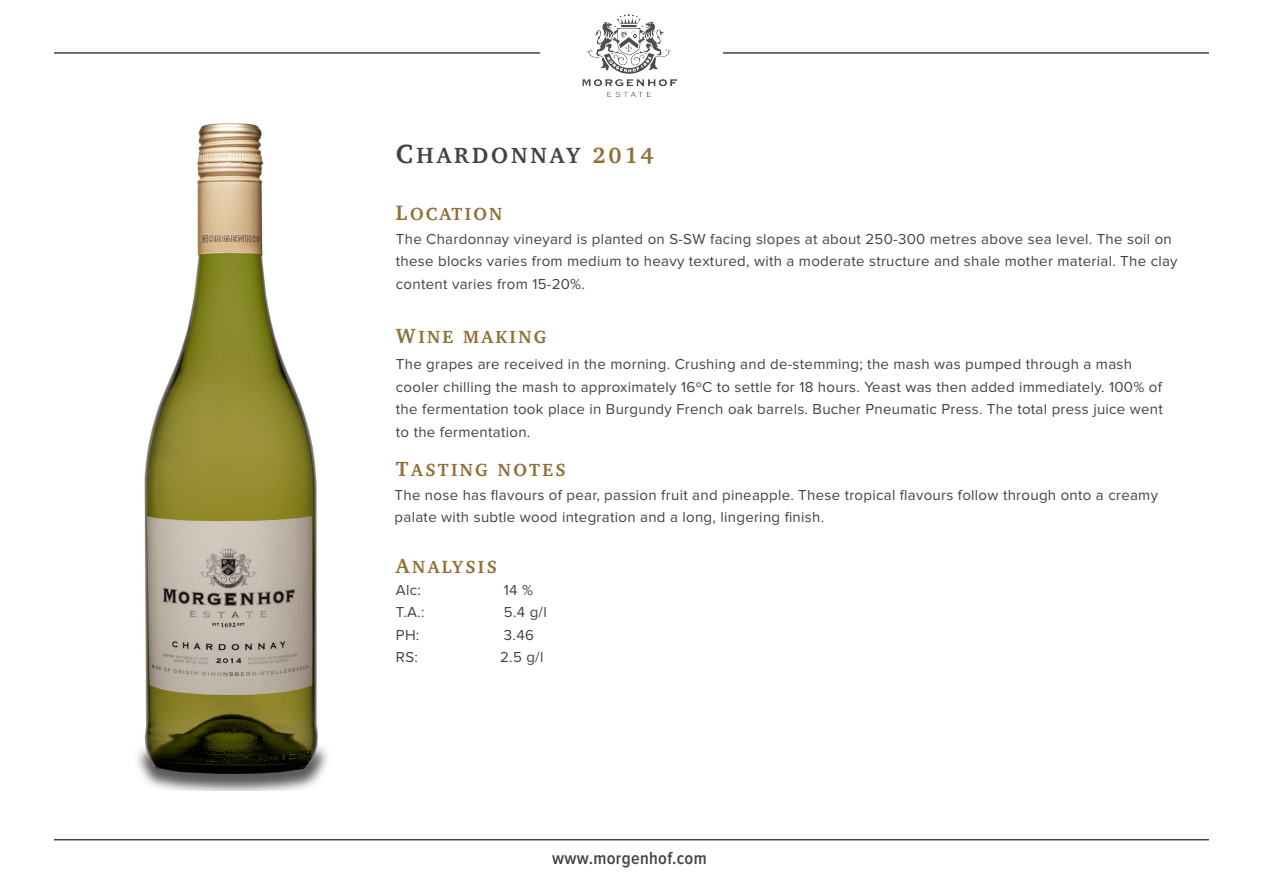
<style>
.page{position:relative;width:1263px;height:893px;background:#fff}
.page>*{position:absolute;margin:0;border:0;box-sizing:border-box;transform-origin:0 0}
.t1{font:700 22.5px "Charter";letter-spacing:.13em;color:#434345}
.t2{font:700 18px "Charter";letter-spacing:.13em;color:#916f36}
.t3{font:600 18px "Proxima Nova Cond";letter-spacing:.02em;color:#434345}
.t4{font:15px/22.5px "Proxima Nova";letter-spacing:.02em;color:#434345}
.s1{font-size:27px}
.s2{color:#916f36}
.s3{font-size:21px}
</style>
<div class="page">
<hr style="left:54px;top:52px;width:486px;height:2px;background:#434345">
<hr style="left:723px;top:52px;width:486px;height:2px;background:#434345">
<img style="left:582px;top:14px;width:94px;height:82px">
<hr style="left:54px;top:839px;width:1155px;height:1px;background:#434345">
<img style="left:137px;top:123px;width:191px;height:668px">
<p class="t1" style="left:396px;top:135px;width:259px"><span class="s1">C</span>HARDONNAY <span class="s2">2014</span></p>
<p class="t2" style="left:396px;top:199px;width:108px"><span class="s3">L</span>OCATION</p>
<p class="t4" style="left:396px;top:228px;width:783px">The Chardonnay vineyard is planted on S-SW facing slopes at about 250-300 metres above sea level. The soil on these blocks varies from medium to heavy textured, with a moderate structure and shale mother material. The clay content varies from 15-20%.</p>
<p class="t2" style="left:396px;top:321px;width:152px"><span class="s3">W</span>INE MAKING</p>
<p class="t4" style="left:396px;top:353px;width:738px">The grapes are received in the morning. Crushing and de-stemming; the mash was pumped through a mash</p>
<p class="t4" style="left:396px;top:376px;width:768px;text-align:justify">cooler chilling the mash to approximately 16ºC to settle for 18 hours. Yeast was then added immediately. 100% of the fermentation took place in Burgundy French oak barrels. Bucher Pneumatic Press. The total press juice went to the fermentation.</p>
<p class="t2" style="left:396px;top:454px;width:171px"><span class="s3">T</span>ASTING NOTES</p>
<p class="t4" style="left:395px;top:484px;width:765px">The nose has flavours of pear, passion fruit and pineapple. These tropical flavours follow through onto a creamy palate with subtle wood integration and a long, lingering finish.</p>
<p class="t2" style="left:396px;top:552px;width:103px"><span class="s3">A</span>NALYSIS</p>
<p class="t4" style="left:396px;top:579px;width:26px">Alc:</p>
<p class="t4" style="left:504px;top:579px;width:31px">14 %</p>
<p class="t4" style="left:396px;top:602px;width:30px">T.A.:</p>
<p class="t4" style="left:504px;top:602px;width:44px">5.4 g/l</p>
<p class="t4" style="left:396px;top:624px;width:25px">PH:</p>
<p class="t4" style="left:504px;top:624px;width:31px">3.46</p>
<p class="t4" style="left:396px;top:647px;width:23px">RS:</p>
<p class="t4" style="left:500px;top:647px;width:45px">2.5 g/l</p>
<p class="t3" style="left:552px;top:850px;width:156px">www.morgenhof.com</p>
</div>
